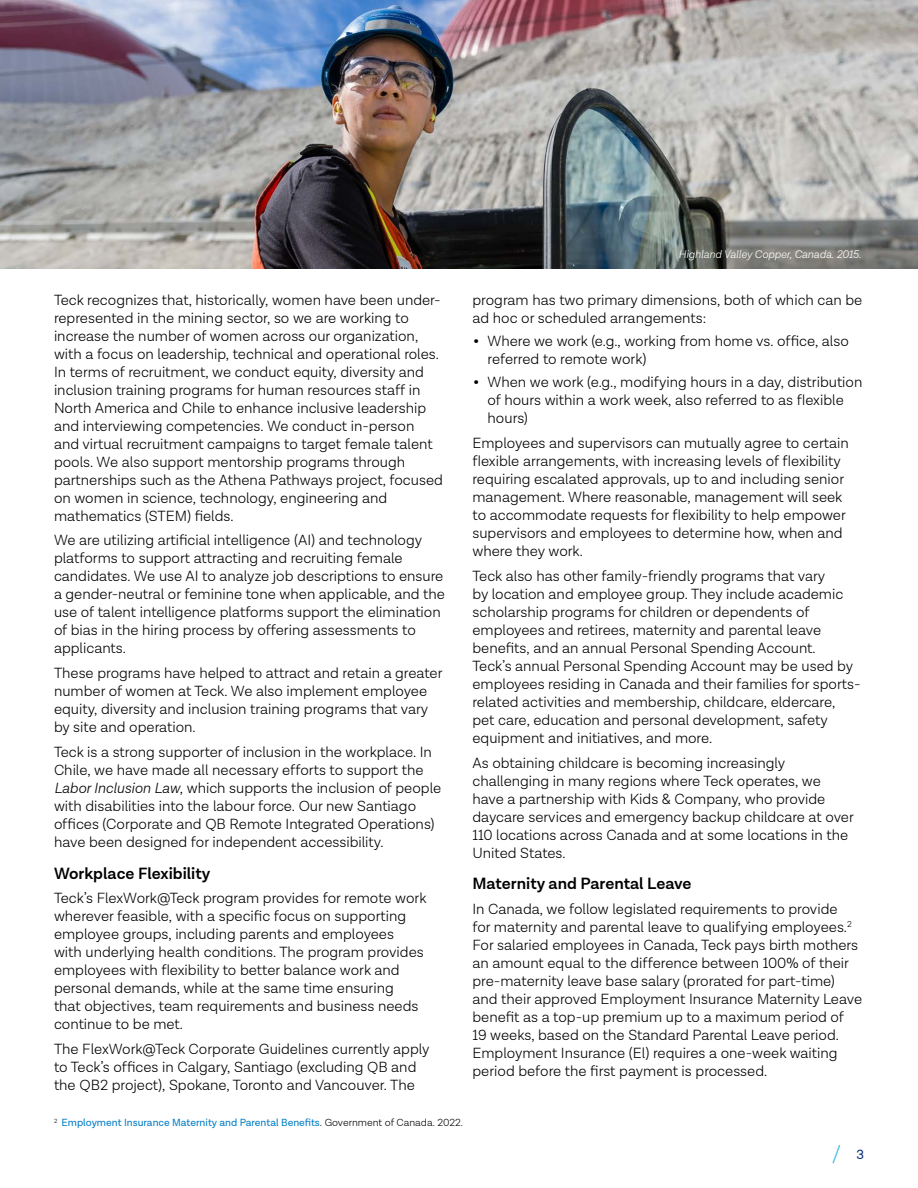
<style>
.page{position:relative;width:918px;height:1188px;background:#fff}
.page>*{position:absolute;margin:0;border:0;box-sizing:border-box;transform-origin:0 0}
.t1{font:600 16.5px "Lota Grotesque";color:#000}
.t2{font:300 15px/18px "Lota Grotesque";color:#000}
.t3{font:13.5px "Lota Grotesque";color:#0d2f76}
.t4{font:italic 300 11.25px "Lota Grotesque";color:#fff}
.t5{font:10.5px "Lota Grotesque";color:#007dc5}
.s1{font-style:italic}
.s2{font-weight:300;color:#000}
.s3{font-size:22.5px}
</style>
<div class="page">
<svg style="left:832px;top:1145px;width:9px;height:19px"></svg>
<img style="left:0;top:0;width:918px;height:269px">
<p class="t4" style="left:679px;top:248px;width:184px">Highland Valley Copper, Canada. 2015.</p>
<p class="t2" style="left:54px;top:291px;width:390px">Teck recognizes that, historically, women have been under&shy;represented in the mining sector, so we are working to increase the number of women across our organization, with a focus on leadership, technical and operational roles.<br>In terms of recruitment, we conduct equity, diversity and inclusion training programs for human resources staff in North America and Chile to enhance inclusive leadership and interviewing competencies. We conduct in-person and virtual recruitment campaigns to target female talent pools. We also support mentorship programs through partnerships such as the Athena Pathways project, focused on women in science, technology, engineering and mathematics (STEM) fields.</p>
<p class="t2" style="left:54px;top:532px;width:393px">We are utilizing artificial intelligence (AI) and technology platforms to support attracting and recruiting female candidates. We use AI to analyze job descriptions to ensure a gender-neutral or feminine tone when applicable, and the use of talent intelligence platforms support the elimination of bias in the hiring process by offering assessments to applicants.</p>
<p class="t2" style="left:54px;top:664px;width:390px">These programs have helped to attract and retain a greater number of women at Teck. We also implement employee equity, diversity and inclusion training programs that vary by site and operation.</p>
<p class="t2" style="left:54px;top:743px;width:389px">Teck is a strong supporter of inclusion in the workplace. In Chile, we have made all necessary efforts to support the <span class="s1">Labor Inclusion Law</span>, which supports the inclusion of people with disabilities into the labour force. Our new Santiago offices (Corporate and QB Remote Integrated Operations) have been designed for independent accessibility.</p>
<p class="t1" style="left:54px;top:864px;width:158px">Workplace Flexibility</p>
<p class="t2" style="left:54px;top:890px;width:374px">Teck’s FlexWork@Teck program provides for remote work wherever feasible, with a specific focus on supporting employee groups, including parents and employees<br>with underlying health conditions. The program provides employees with flexibility to better balance work and personal demands, while at the same time ensuring<br>that objectives, team requirements and business needs continue to be met.</p>
<p class="t2" style="left:54px;top:1040px;width:377px">The FlexWork@Teck Corporate Guidelines currently apply to Teck’s offices in Calgary, Santiago (excluding QB and the QB2 project), Spokane, Toronto and Vancouver. The</p>
<p class="t5" style="left:54px;top:1117px;width:411px"><sup>2</sup> Employment Insurance Maternity and Parental Benefits<span class="s2">. Government of Canada. 2022.</span></p>
<p class="t2" style="left:472px;top:291px;width:391px">program has two primary dimensions, both of which can be ad hoc or scheduled arrangements:</p>
<p class="t2" style="left:488px;top:332px;width:363px;text-indent:-15px"><span class="s3">•</span> Where we work (e.g., working from home vs. office, also referred to remote work)</p>
<p class="t2" style="left:488px;top:374px;width:376px;text-indent:-15px"><span class="s3">•</span> When we work (e.g., modifying hours in a day, distribution of hours within a work week, also referred to as flexible hours)</p>
<p class="t2" style="left:472px;top:434px;width:378px">Employees and supervisors can mutually agree to certain flexible arrangements, with increasing levels of flexibility requiring escalated approvals, up to and including senior management. Where reasonable, management will seek to accommodate requests for flexibility to help empower supervisors and employees to determine how, when and where they work.</p>
<p class="t2" style="left:472px;top:567px;width:390px">Teck also has other family-friendly programs that vary<br>by location and employee group. They include academic scholarship programs for children or dependents of employees and retirees, maternity and parental leave benefits, and an annual Personal Spending Account.<br>Teck’s annual Personal Spending Account may be used by employees residing in Canada and their families for sports&shy;related activities and membership, childcare, eldercare, pet care, education and personal development, safety equipment and initiatives, and more.</p>
<p class="t2" style="left:472px;top:754px;width:383px">As obtaining childcare is becoming increasingly challenging in many regions where Teck operates, we have a partnership with Kids &amp; Company, who provide daycare services and emergency backup childcare at over 110 locations across Canada and at some locations in the United States.</p>
<p class="t1" style="left:472px;top:874px;width:221px">Maternity and Parental Leave</p>
<p class="t2" style="left:472px;top:900px;width:391px">In Canada, we follow legislated requirements to provide<br>for maternity and parental leave to qualifying employees.<sup>2<br></sup>For salaried employees in Canada, Teck pays birth mothers an amount equal to the difference between 100% of their pre-maternity leave base salary (prorated for part-time) and their approved Employment Insurance Maternity Leave benefit as a top-up premium up to a maximum period of<br>19 weeks, based on the Standard Parental Leave period.<br>Employment Insurance (El) requires a one-week waiting period before the first payment is processed.</p>
<p class="t3" style="left:856px;top:1147px;width:9px">3</p>
</div>
